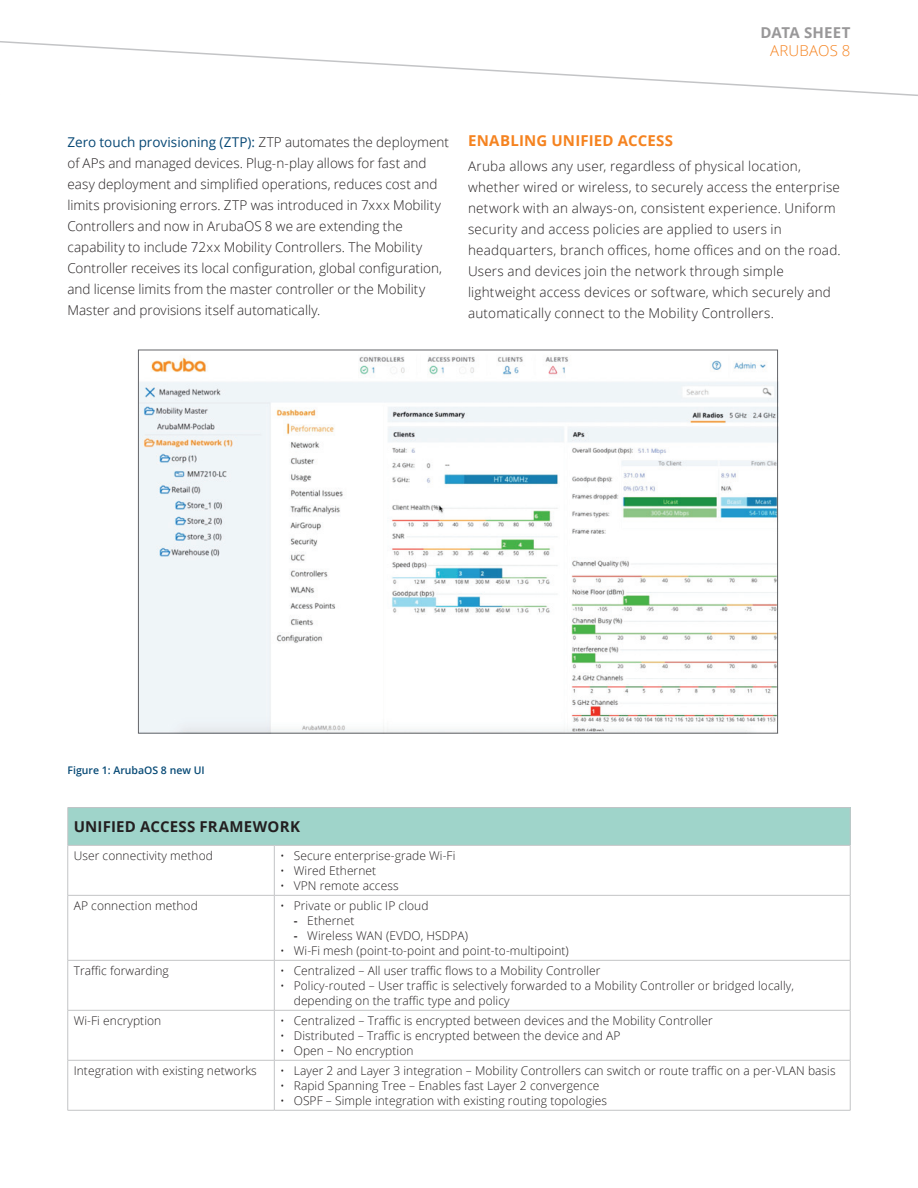
<style>
.page{position:relative;width:918px;height:1188px;background:#fff}
.page>*{position:absolute;margin:0;border:0;box-sizing:border-box;transform-origin:0 0}
.t1{font:700 15px "Open Sans";letter-spacing:.01em;color:#231f20}
.t2{font:700 15px "Open Sans";letter-spacing:.01em;color:#f58320}
.t3{font:700 15px "Open Sans";letter-spacing:.01em;color:#999899}
.t4{font:300 15px "Open Sans";letter-spacing:.01em;color:#f58320}
.t5{font:300 13.5px/21px "Open Sans";letter-spacing:.01em;color:#231f20}
.t6{font:300 12px/15px "Open Sans";letter-spacing:.005em;color:#231f20}
.t7{font:600 10.5px "Open Sans";color:#064975}
.s1{font-weight:400;color:#074875}
.s2{font-weight:600}
</style>
<div class="page">
<svg style="left:0;top:41px;width:918px;height:55px"></svg>
<img style="left:140px;top:356px;width:636px;height:376px">
<div style="left:68px;top:808px;width:782px;height:37px;background:#9fd4ca"></div>
<hr style="left:68px;top:807px;width:206px;height:1px;background:#c3c4c6">
<hr style="left:67px;top:808px;width:1px;height:37px;background:#c3c4c6">
<hr style="left:274px;top:807px;width:576px;height:1px;background:#c3c4c6">
<hr style="left:850px;top:808px;width:1px;height:37px;background:#c3c4c6">
<hr style="left:68px;top:845px;width:206px;height:1px;background:#c3c4c6">
<hr style="left:67px;top:846px;width:1px;height:49px;background:#c3c4c6">
<hr style="left:274px;top:845px;width:576px;height:1px;background:#c3c4c6">
<hr style="left:274px;top:846px;width:1px;height:49px;background:#c3c4c6">
<hr style="left:850px;top:846px;width:1px;height:49px;background:#c3c4c6">
<hr style="left:68px;top:895px;width:206px;height:1px;background:#c3c4c6">
<hr style="left:67px;top:896px;width:1px;height:64px;background:#c3c4c6">
<hr style="left:274px;top:895px;width:576px;height:1px;background:#c3c4c6">
<hr style="left:274px;top:896px;width:1px;height:64px;background:#c3c4c6">
<hr style="left:850px;top:896px;width:1px;height:64px;background:#c3c4c6">
<hr style="left:68px;top:960px;width:206px;height:1px;background:#c3c4c6">
<hr style="left:67px;top:961px;width:1px;height:49px;background:#c3c4c6">
<hr style="left:274px;top:960px;width:576px;height:1px;background:#c3c4c6">
<hr style="left:274px;top:961px;width:1px;height:49px;background:#c3c4c6">
<hr style="left:850px;top:961px;width:1px;height:49px;background:#c3c4c6">
<hr style="left:68px;top:1010px;width:206px;height:1px;background:#c3c4c6">
<hr style="left:67px;top:1011px;width:1px;height:49px;background:#c3c4c6">
<hr style="left:274px;top:1010px;width:576px;height:1px;background:#c3c4c6">
<hr style="left:274px;top:1011px;width:1px;height:49px;background:#c3c4c6">
<hr style="left:850px;top:1011px;width:1px;height:49px;background:#c3c4c6">
<hr style="left:68px;top:1060px;width:206px;height:1px;background:#c3c4c6">
<hr style="left:67px;top:1061px;width:1px;height:49px;background:#c3c4c6">
<hr style="left:274px;top:1060px;width:576px;height:1px;background:#c3c4c6">
<hr style="left:274px;top:1061px;width:1px;height:49px;background:#c3c4c6">
<hr style="left:850px;top:1061px;width:1px;height:49px;background:#c3c4c6">
<hr style="left:68px;top:1110px;width:206px;height:1px;background:#c3c4c6">
<hr style="left:274px;top:1110px;width:576px;height:1px;background:#c3c4c6">
<p class="t3" style="left:761px;top:22px;width:92px">DATA SHEET</p>
<p class="t4" style="left:770px;top:41px;width:82px">ARUBAOS 8</p>
<p class="t5" style="left:68px;top:131px;width:383px"><span class="s1">Zero touch provisioning (ZTP):</span> ZTP automates the deployment of APs and managed devices. Plug-n-play allows for fast and easy deployment and simplified operations, reduces cost and limits provisioning errors. ZTP was introduced in 7xxx Mobility Controllers and now in ArubaOS 8 we are extending the capability to include 72xx Mobility Controllers. The Mobility Controller receives its local configuration, global configuration, and license limits from the master controller or the Mobility Master and provisions itself automatically.</p>
<p class="t2" style="left:468px;top:130px;width:207px">ENABLING UNIFIED ACCESS</p>
<p class="t5" style="left:468px;top:155px;width:374px">Aruba allows any user, regardless of physical location, whether wired or wireless, to securely access the enterprise network with an always-on, consistent experience. Uniform security and access policies are applied to users in headquarters, branch offices, home offices and on the road.<br>Users and devices join the network through simple lightweight access devices or software, which securely and automatically connect to the Mobility Controllers.</p>
<p class="t7" style="left:68px;top:763px;width:139px">Figure 1: ArubaOS 8 new UI</p>
<p class="t1" style="left:74px;top:816px;width:228px">UNIFIED ACCESS FRAMEWORK</p>
<p class="t6" style="left:74px;top:848px;width:141px">User connectivity method</p>
<p class="t6" style="left:280px;top:848px;width:177px">• Secure enterprise-grade Wi-Fi</p>
<p class="t6" style="left:280px;top:863px;width:97px">• Wired Ethernet</p>
<p class="t6" style="left:280px;top:878px;width:120px">• VPN remote access</p>
<p class="t6" style="left:74px;top:898px;width:126px">AP connection method</p>
<p class="t6" style="left:280px;top:898px;width:150px">• Private or public IP cloud</p>
<p class="t6" style="left:294px;top:913px;width:62px"><span class="s2">-</span> Ethernet</p>
<p class="t6" style="left:294px;top:928px;width:176px"><span class="s2">-</span> Wireless WAN (EVDO, HSDPA)</p>
<p class="t6" style="left:280px;top:943px;width:290px">• Wi-Fi mesh (point-to-point and point-to-multipoint)</p>
<p class="t6" style="left:74px;top:963px;width:97px">Traffic forwarding</p>
<p class="t6" style="left:280px;top:963px;width:322px">• Centralized – All user traffic flows to a Mobility Controller</p>
<p class="t6" style="left:294px;top:978px;width:502px;text-indent:-13px">• Policy-routed – User traffic is selectively forwarded to a Mobility Controller or bridged locally, depending on the traffic type and policy</p>
<p class="t6" style="left:74px;top:1013px;width:89px">Wi-Fi encryption</p>
<p class="t6" style="left:280px;top:1013px;width:434px">• Centralized – Traffic is encrypted between devices and the Mobility Controller</p>
<p class="t6" style="left:280px;top:1028px;width:342px">• Distributed – Traffic is encrypted between the device and AP</p>
<p class="t6" style="left:280px;top:1043px;width:135px">• Open – No encryption</p>
<p class="t6" style="left:74px;top:1063px;width:185px">Integration with existing networks</p>
<p class="t6" style="left:280px;top:1063px;width:557px">• Layer 2 and Layer 3 integration – Mobility Controllers can switch or route traffic on a per-VLAN basis</p>
<p class="t6" style="left:280px;top:1078px;width:321px">• Rapid Spanning Tree – Enables fast Layer 2 convergence</p>
<p class="t6" style="left:280px;top:1093px;width:328px">• OSPF – Simple integration with existing routing topologies</p>
</div>
